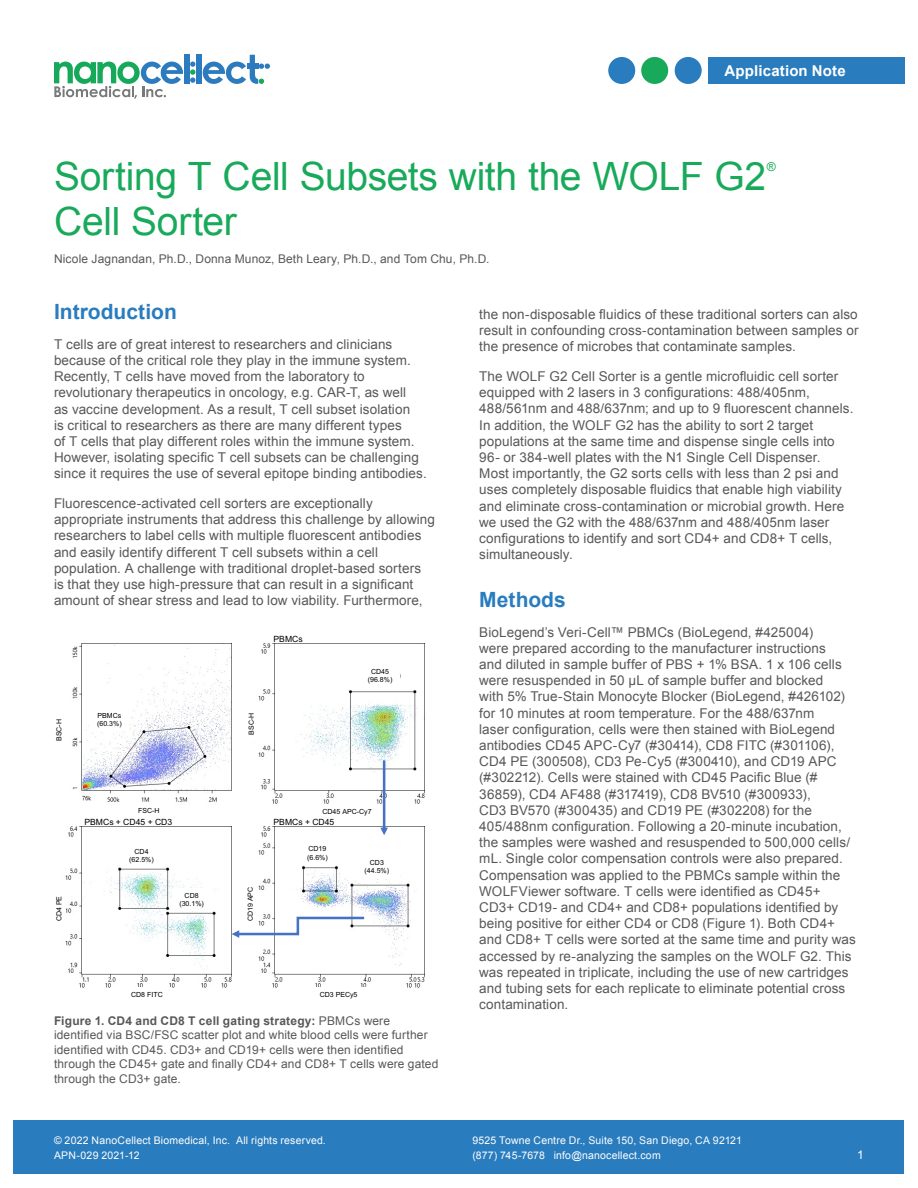
<style>
.page{position:relative;width:918px;height:1188px;background:#fff}
.page>*{position:absolute;margin:0;border:0;box-sizing:border-box;transform-origin:0 0}
.t1{font:39px "Arial";letter-spacing:-.01em;color:#18aa5a}
.t2{font:700 21px "Arial";color:#297cbe}
.t3{font:700 15px "Arial";letter-spacing:.01em;color:#fff}
.t4{font:13.5px/16.2px "Arial";letter-spacing:.005em;color:#57585a}
.t5{font:12.3px "Arial";color:#18aa5a}
.t6{font:12px/14.4px "Arial";letter-spacing:.01em;color:#57585a}
.t7{font:12px "Arial";color:#fff}
.t8{font:10.5px/15px "Arial";letter-spacing:.015em;color:#fff}
.t9{font:8.55px "Arial";letter-spacing:.005em;color:#000}
.t10{font:7.05px/8.6px "Arial";color:#000;text-align:center}
.s1{font-weight:700}
</style>
<div class="page">
<div style="left:675px;top:57px;width:27px;height:27px;background:#297cbe;border-radius:50%"></div>
<div style="left:641px;top:57px;width:27px;height:27px;background:#18aa5a;border-radius:50%"></div>
<div style="left:608px;top:57px;width:27px;height:27px;background:#297cbe;border-radius:50%"></div>
<div style="left:708px;top:57px;width:196px;height:27px;background:#297cbe"></div>
<div style="left:184px;top:54px;width:5px;height:30px;background:#2c7bbe"></div>
<div style="left:196px;top:54px;width:5px;height:30px;background:#2c7bbe"></div>
<svg style="left:203px;top:55px;width:67px;height:29px"></svg>
<svg style="left:190px;top:61px;width:5px;height:22px"></svg>
<svg style="left:54px;top:62px;width:129px;height:37px"></svg>
<div style="left:14px;top:1120px;width:890px;height:54px;background:#297cbe"></div>
<img style="left:72px;top:643px;width:160px;height:159px">
<img style="left:258px;top:643px;width:166px;height:161px">
<img style="left:258px;top:827px;width:166px;height:161px">
<img style="left:65px;top:827px;width:167px;height:161px">
<svg style="left:380px;top:760px;width:8px;height:75px"></svg>
<svg style="left:232px;top:917px;width:132px;height:21px"></svg>
<div style="left:54px;top:883px;width:12px;height:44px;background:#fff"></div>
<div style="left:243px;top:877px;width:14px;height:50px;background:#fff"></div>
<div style="left:90px;top:708px;width:39px;height:22px;background:#fff"></div>
<div style="left:361px;top:664px;width:39px;height:23px;background:#fff"></div>
<div style="left:122px;top:844px;width:39px;height:22px;background:#fff"></div>
<div style="left:172px;top:888px;width:39px;height:23px;background:#fff"></div>
<div style="left:298px;top:842px;width:39px;height:22px;background:#fff"></div>
<div style="left:357px;top:855px;width:40px;height:23px;background:#fff"></div>
<p class="t3" style="left:725px;top:61px;width:123px">Application Note</p>
<h1 class="t1" style="left:54px;top:151px;width:714px">Sorting T Cell Subsets with the WOLF G2</h1>
<p class="t5" style="left:767px;top:159px;width:11px">®</p>
<h1 class="t1" style="left:54px;top:196px;width:184px">Cell Sorter</h1>
<p class="t6" style="left:54px;top:252px;width:437px">Nicole Jagnandan, Ph.D., Donna Munoz, Beth Leary, Ph.D., and Tom Chu, Ph.D.</p>
<h2 class="t2" style="left:54px;top:298px;width:124px">Introduction</h2>
<p class="t4" style="left:54px;top:336px;width:374px">T cells are of great interest to researchers and clinicians because of the critical role they play in the immune system.<br>Recently, T cells have moved from the laboratory to revolutionary therapeutics in oncology, e.g. CAR-T, as well<br>as vaccine development. As a result, T cell subset isolation<br>is critical to researchers as there are many different types<br>of T cells that play different roles within the immune system.<br>However, isolating specific T cell subsets can be challenging since it requires the use of several epitope binding antibodies.</p>
<p class="t4" style="left:54px;top:495px;width:383px">Fluorescence-activated cell sorters are exceptionally appropriate instruments that address this challenge by allowing researchers to label cells with multiple fluorescent antibodies and easily identify different T cell subsets within a cell population. A challenge with traditional droplet-based sorters<br>is that they use high-pressure that can result in a significant amount of shear stress and lead to low viability. Furthermore,</p>
<p class="t10" style="left:55px;top:741px;width:23px;rotate:-90deg">BSC-H</p>
<p class="t10" style="left:55px;top:749px;width:23px;rotate:-90deg">BSC-H</p>
<p class="t10" style="left:97px;top:711px;width:26px;text-align:left">PBMCs (60.3%)</p>
<p class="t9" style="left:274px;top:633px;width:31px">PBMCs</p>
<p class="t10" style="left:247px;top:735px;width:23px;rotate:-90deg">BSC-H</p>
<p class="t10" style="left:368px;top:667px;width:26px">CD45 (96.8%)</p>
<p class="t10" style="left:138px;top:806px;width:23px">FSC-H</p>
<p class="t9" style="left:84px;top:816px;width:89px">PBMCs + CD45 + CD3</p>
<p class="t10" style="left:129px;top:847px;width:26px">CD4 (62.5%)</p>
<p class="t10" style="left:55px;top:921px;width:27px;rotate:-90deg">CD4 PE</p>
<p class="t10" style="left:246px;top:921px;width:36px;rotate:-90deg">CD19 APC</p>
<p class="t10" style="left:179px;top:891px;width:26px">CD8 (30.1%)</p>
<p class="t10" style="left:322px;top:807px;width:51px">CD45 APC-Cy7</p>
<p class="t9" style="left:274px;top:816px;width:62px">PBMCs + CD45</p>
<p class="t10" style="left:307px;top:845px;width:22px;text-align:left">CD19 (6.6%)</p>
<p class="t10" style="left:365px;top:858px;width:26px">CD3 (44.5%)</p>
<p class="t10" style="left:131px;top:991px;width:33px">CD8 FITC</p>
<p class="t10" style="left:320px;top:991px;width:39px">CD3 PECy5</p>
<p class="t6" style="left:54px;top:1014px;width:386px"><span class="s1">Figure 1. CD4 and CD8 T cell gating strategy:</span> PBMCs were identified via BSC/FSC scatter plot and white blood cells were further identified with CD45. CD3+ and CD19+ cells were then identified through the CD45+ gate and finally CD4+ and CD8+ T cells were gated through the CD3+ gate.</p>
<p class="t8" style="left:54px;top:1133px;width:273px">© 2022 NanoCellect Biomedical, Inc. All rights reserved.<br>APN-029 2021-12</p>
<p class="t4" style="left:479px;top:306px;width:381px;text-align:justify">the non-disposable fluidics of these traditional sorters can also result in confounding cross-contamination between samples or the presence of microbes that contaminate samples.</p>
<p class="t4" style="left:479px;top:368px;width:376px">The WOLF G2 Cell Sorter is a gentle microfluidic cell sorter equipped with 2 lasers in 3 configurations: 488/405nm, 488/561nm and 488/637nm; and up to 9 fluorescent channels.<br>In addition, the WOLF G2 has the ability to sort 2 target populations at the same time and dispense single cells into 96- or 384-well plates with the N1 Single Cell Dispenser.<br>Most importantly, the G2 sorts cells with less than 2 psi and uses completely disposable fluidics that enable high viability and eliminate cross-contamination or microbial growth. Here we used the G2 with the 488/637nm and 488/405nm laser configurations to identify and sort CD4+ and CD8+ T cells, simultaneously.</p>
<h2 class="t2" style="left:479px;top:586px;width:88px">Methods</h2>
<p class="t4" style="left:479px;top:624px;width:378px">BioLegend’s Veri-Cell™ PBMCs (BioLegend, #425004)<br>were prepared according to the manufacturer instructions<br>and diluted in sample buffer of PBS + 1% BSA. 1 x 106 cells were resuspended in 50 μL of sample buffer and blocked<br>with 5% True-Stain Monocyte Blocker (BioLegend, #426102) for 10 minutes at room temperature. For the 488/637nm<br>laser configuration, cells were then stained with BioLegend antibodies CD45 APC-Cy7 (#30414), CD8 FITC (#301106), CD4 PE (300508), CD3 Pe-Cy5 (#300410), and CD19 APC (#302212). Cells were stained with CD45 Pacific Blue (# 36859), CD4 AF488 (#317419), CD8 BV510 (#300933),<br>CD3 BV570 (#300435) and CD19 PE (#302208) for the 405/488nm configuration. Following a 20-minute incubation, the samples were washed and resuspended to 500,000 cells/ mL. Single color compensation controls were also prepared.<br>Compensation was applied to the PBMCs sample within the WOLFViewer software. T cells were identified as CD45+ CD3+ CD19- and CD4+ and CD8+ populations identified by being positive for either CD4 or CD8 (Figure 1). Both CD4+ and CD8+ T cells were sorted at the same time and purity was accessed by re-analyzing the samples on the WOLF G2. This was repeated in triplicate, including the use of new cartridges and tubing sets for each replicate to eliminate potential cross contamination.</p>
<p class="t8" style="left:472px;top:1133px;width:271px">9525 Towne Centre Dr., Suite 150, San Diego, CA 92121 (877) 745-7678 info@nanocellect.com</p>
<p class="t7" style="left:857px;top:1147px;width:8px">1</p>
</div>
